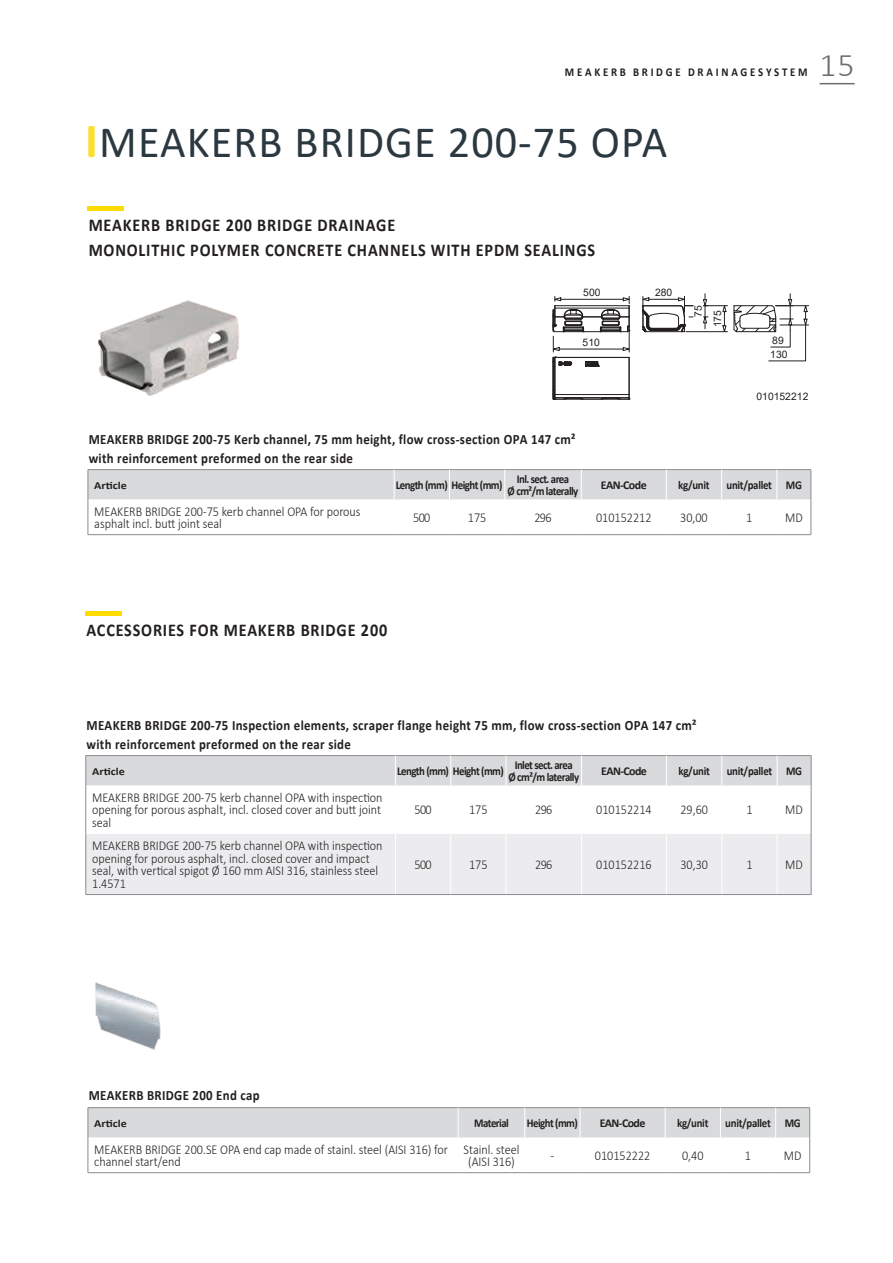
<style>
.page{position:relative;width:893px;height:1263px;background:#fff}
.page>*{position:absolute;margin:0;border:0;box-sizing:border-box;transform-origin:0 0}
.t1{font:45px "Calibri";letter-spacing:.025em;color:#2c3840}
.t2{font:300 33px "Calibri";color:#6c6d70}
.t3{font:700 18px/25px "Calibri";letter-spacing:.05em;color:#231f20;scale:.9 1}
.t4{font:700 14.25px/19.5px "Calibri";letter-spacing:.025em;color:#231f20;scale:.9 1}
.t5{font:300 13.5px/12.8px "Calibri";color:#231f20;scale:.9 1}
.t6{font:700 12px/12.8px "Calibri";letter-spacing:-.05em;color:#231f20;text-align:center;scale:.9 1}
.t7{font:700 12px "Calibri";letter-spacing:-.025em;color:#231f20;scale:.9 1}
.t8{font:700 12px "Calibri";letter-spacing:.255em;color:#231f20;scale:.9 1}
.t9{font:700 12px "Calibri";letter-spacing:-.05em;color:#231f20}
.t10{font:700 10.8px "Calibri";color:#231f20;scale:1.11 1}
.t11{font:10.35px/13.8px "Arial";letter-spacing:.005em;color:#231f20}
.s1{font-weight:700;font-size:49.5px;color:#ffdd2b}
</style>
<div class="page">
<hr style="left:88px;top:469px;width:306px;height:1px;background:#8a8c8f">
<hr style="left:394px;top:469px;width:55px;height:1px;background:#8a8c8f">
<hr style="left:449px;top:469px;width:56px;height:1px;background:#8a8c8f">
<hr style="left:505px;top:469px;width:76px;height:1px;background:#8a8c8f">
<hr style="left:581px;top:469px;width:85px;height:1px;background:#8a8c8f">
<hr style="left:666px;top:469px;width:56px;height:1px;background:#8a8c8f">
<hr style="left:722px;top:469px;width:55px;height:1px;background:#8a8c8f">
<hr style="left:777px;top:469px;width:34px;height:1px;background:#8a8c8f">
<hr style="left:88px;top:499px;width:1px;height:35px;background:#8a8c8f">
<hr style="left:811px;top:499px;width:1px;height:35px;background:#8a8c8f">
<div style="left:88px;top:470px;width:724px;height:29px;background:#d9dadc"></div>
<hr style="left:88px;top:534px;width:306px;height:1px;background:#8a8c8f">
<hr style="left:394px;top:534px;width:55px;height:1px;background:#8a8c8f">
<hr style="left:449px;top:534px;width:56px;height:1px;background:#8a8c8f">
<hr style="left:505px;top:534px;width:76px;height:1px;background:#8a8c8f">
<hr style="left:581px;top:534px;width:85px;height:1px;background:#8a8c8f">
<hr style="left:666px;top:534px;width:56px;height:1px;background:#8a8c8f">
<hr style="left:722px;top:534px;width:55px;height:1px;background:#8a8c8f">
<hr style="left:777px;top:534px;width:34px;height:1px;background:#8a8c8f">
<hr style="left:87px;top:206px;width:36px;height:4px;background:#ffdc01">
<hr style="left:686px;top:331px;width:41px;height:1px;background:#231f20">
<svg style="left:642px;top:296px;width:51px;height:36px"></svg>
<svg style="left:703px;top:294px;width:24px;height:39px"></svg>
<svg style="left:734px;top:294px;width:75px;height:67px"></svg>
<svg style="left:552px;top:296px;width:78px;height:104px"></svg>
<img style="left:97px;top:300px;width:142px;height:96px">
<img style="left:95px;top:982px;width:66px;height:68px">
<hr style="left:88px;top:1137px;width:1px;height:35px;background:#8a8c8f">
<hr style="left:809px;top:1137px;width:1px;height:35px;background:#8a8c8f">
<svg style="left:88px;top:1107px;width:722px;height:30px;background:#d6d7d9"></svg>
<hr style="left:88px;top:1172px;width:370px;height:1px;background:#8a8c8f">
<hr style="left:458px;top:1172px;width:67px;height:1px;background:#8a8c8f">
<hr style="left:525px;top:1172px;width:55px;height:1px;background:#8a8c8f">
<hr style="left:580px;top:1172px;width:85px;height:1px;background:#8a8c8f">
<hr style="left:665px;top:1172px;width:55px;height:1px;background:#8a8c8f">
<hr style="left:720px;top:1172px;width:56px;height:1px;background:#8a8c8f">
<hr style="left:776px;top:1172px;width:34px;height:1px;background:#8a8c8f">
<div style="left:87px;top:833px;width:724px;height:61px;background:#ececee"></div>
<hr style="left:86px;top:833px;width:309px;height:1px;background:#fff">
<hr style="left:86px;top:755px;width:309px;height:1px;background:#8a8c8f">
<hr style="left:395px;top:755px;width:56px;height:1px;background:#8a8c8f">
<hr style="left:451px;top:755px;width:55px;height:1px;background:#8a8c8f">
<hr style="left:506px;top:755px;width:75px;height:1px;background:#8a8c8f">
<hr style="left:581px;top:755px;width:85px;height:1px;background:#8a8c8f">
<hr style="left:666px;top:755px;width:56px;height:1px;background:#8a8c8f">
<hr style="left:722px;top:755px;width:55px;height:1px;background:#8a8c8f">
<hr style="left:777px;top:755px;width:34px;height:1px;background:#8a8c8f">
<hr style="left:86px;top:785px;width:1px;height:48px;background:#8a8c8f">
<hr style="left:811px;top:785px;width:1px;height:48px;background:#8a8c8f">
<hr style="left:86px;top:833px;width:1px;height:61px;background:#8a8c8f">
<hr style="left:811px;top:833px;width:1px;height:61px;background:#8a8c8f">
<div style="left:86px;top:756px;width:726px;height:29px;background:#d9dadc"></div>
<hr style="left:86px;top:894px;width:309px;height:1px;background:#8a8c8f">
<hr style="left:395px;top:894px;width:56px;height:1px;background:#8a8c8f">
<hr style="left:451px;top:894px;width:55px;height:1px;background:#8a8c8f">
<hr style="left:506px;top:894px;width:75px;height:1px;background:#8a8c8f">
<hr style="left:581px;top:894px;width:85px;height:1px;background:#8a8c8f">
<hr style="left:666px;top:894px;width:56px;height:1px;background:#8a8c8f">
<hr style="left:722px;top:894px;width:55px;height:1px;background:#8a8c8f">
<hr style="left:777px;top:894px;width:34px;height:1px;background:#8a8c8f">
<hr style="left:85px;top:612px;width:36px;height:4px;background:#ffdc01">
<hr style="left:820px;top:83px;width:34px;height:1px;background:#6c6d70">
<p class="t8" style="left:565px;top:64px;width:271px">MEAKERB BRIDGE DRAINAGESYSTEM</p>
<h2 class="t2" style="left:820px;top:45px;width:36px">15</h2>
<h1 class="t1" style="left:85px;top:111px;width:584px"><span class="s1">I</span>MEAKERB BRIDGE 200-75 OPA</h1>
<h3 class="t3" style="left:89px;top:212px;width:564px">MEAKERB BRIDGE 200 BRIDGE DRAINAGE<br>MONOLITHIC POLYMER CONCRETE CHANNELS WITH EPDM SEALINGS</h3>
<p class="t11" style="left:583px;top:286px;width:19px">500</p>
<p class="t11" style="left:655px;top:286px;width:19px">280</p>
<p class="t11" style="left:582px;top:335px;width:19px">510</p>
<p class="t11" style="left:691px;top:317px;width:13px;rotate:-90deg">75</p>
<p class="t11" style="left:711px;top:327px;width:19px;rotate:-90deg">175</p>
<p class="t11" style="left:770px;top:333px;width:19px">89<br>130</p>
<p class="t11" style="left:756px;top:390px;width:53px">010152212</p>
<p class="t4" style="left:89px;top:429px;width:543px">MEAKERB BRIDGE 200-75 Kerb channel, 75 mm height, flow cross-section OPA 147 cm² with reinforcement preformed on the rear side</p>
<p class="t10" style="left:94px;top:478px;width:31px">Article</p>
<p class="t6" style="left:396px;top:478px;width:120px">Length (mm) Height (mm)</p>
<p class="t6" style="left:508px;top:472px;width:80px">Inl. sect. area<br>Ø cm²/m laterally</p>
<p class="t9" style="left:601px;top:476px;width:47px">EAN-Code</p>
<p class="t6" style="left:678px;top:478px;width:36px">kg/unit</p>
<p class="t7" style="left:726px;top:476px;width:85px">unit/pallet MG</p>
<p class="t5" style="left:94px;top:504px;width:297px">MEAKERB BRIDGE 200-75 kerb channel OPA for porous asphalt incl. butt joint seal</p>
<p class="t5" style="left:413px;top:511px;width:21px">500</p>
<p class="t5" style="left:468px;top:511px;width:22px">175</p>
<p class="t5" style="left:534px;top:511px;width:21px">296</p>
<p class="t5" style="left:596px;top:511px;width:63px">010152212</p>
<p class="t5" style="left:680px;top:511px;width:32px">30,00</p>
<p class="t5" style="left:746px;top:511px;width:8px">1</p>
<p class="t5" style="left:785px;top:511px;width:21px">MD</p>
<h3 class="t3" style="left:87px;top:617px;width:336px">ACCESSORIES FOR MEAKERB BRIDGE 200</h3>
<p class="t4" style="left:87px;top:715px;width:679px">MEAKERB BRIDGE 200-75 Inspection elements, scraper flange height 75 mm, flow cross-section OPA 147 cm² with reinforcement preformed on the rear side</p>
<p class="t10" style="left:92px;top:764px;width:31px">Article</p>
<p class="t6" style="left:397px;top:764px;width:120px">Length (mm) Height (mm)</p>
<p class="t6" style="left:508px;top:758px;width:80px">Inlet sect. area<br>Ø cm²/m laterally</p>
<p class="t9" style="left:601px;top:762px;width:47px">EAN-Code</p>
<p class="t6" style="left:678px;top:764px;width:36px">kg/unit</p>
<p class="t7" style="left:727px;top:762px;width:85px">unit/pallet MG</p>
<p class="t5" style="left:92px;top:790px;width:324px;text-align:justify">MEAKERB BRIDGE 200-75 kerb channel OPA with inspection opening for porous asphalt, incl. closed cover and butt joint seal</p>
<p class="t5" style="left:414px;top:803px;width:21px">500</p>
<p class="t5" style="left:469px;top:803px;width:22px">175</p>
<p class="t5" style="left:535px;top:803px;width:21px">296</p>
<p class="t5" style="left:596px;top:803px;width:63px">010152214</p>
<p class="t5" style="left:680px;top:803px;width:32px">29,60</p>
<p class="t5" style="left:746px;top:803px;width:8px">1</p>
<p class="t5" style="left:785px;top:803px;width:21px">MD</p>
<p class="t5" style="left:92px;top:839px;width:324px">MEAKERB BRIDGE 200-75 kerb channel OPA with inspection opening for porous asphalt, incl. closed cover and impact seal, with vertical spigot Ø 160 mm AISI 316, stainless steel 1.4571</p>
<p class="t5" style="left:414px;top:858px;width:21px">500</p>
<p class="t5" style="left:469px;top:858px;width:22px">175</p>
<p class="t5" style="left:535px;top:858px;width:21px">296</p>
<p class="t5" style="left:596px;top:858px;width:63px">010152216</p>
<p class="t5" style="left:680px;top:858px;width:32px">30,30</p>
<p class="t5" style="left:746px;top:858px;width:8px">1</p>
<p class="t5" style="left:785px;top:858px;width:21px">MD</p>
<p class="t4" style="left:89px;top:1086px;width:191px">MEAKERB BRIDGE 200 End cap</p>
<p class="t10" style="left:94px;top:1116px;width:31px">Article</p>
<p class="t6" style="left:474px;top:1116px;width:40px">Material</p>
<p class="t6" style="left:527px;top:1116px;width:58px">Height (mm)</p>
<p class="t9" style="left:600px;top:1114px;width:47px">EAN-Code</p>
<p class="t6" style="left:677px;top:1116px;width:36px">kg/unit</p>
<p class="t7" style="left:725px;top:1114px;width:85px">unit/pallet MG</p>
<p class="t5" style="left:94px;top:1142px;width:395px">MEAKERB BRIDGE 200.SE OPA end cap made of stainl. steel (AISI 316) for channel start/end</p>
<p class="t5" style="left:463px;top:1142px;width:64px;text-align:center">Stainl. steel (AISI 316)</p>
<p class="t5" style="left:551px;top:1149px;width:6px">-</p>
<p class="t5" style="left:595px;top:1149px;width:63px">010152222</p>
<p class="t5" style="left:682px;top:1149px;width:25px">0,40</p>
<p class="t5" style="left:745px;top:1149px;width:8px">1</p>
<p class="t5" style="left:784px;top:1149px;width:21px">MD</p>
</div>
